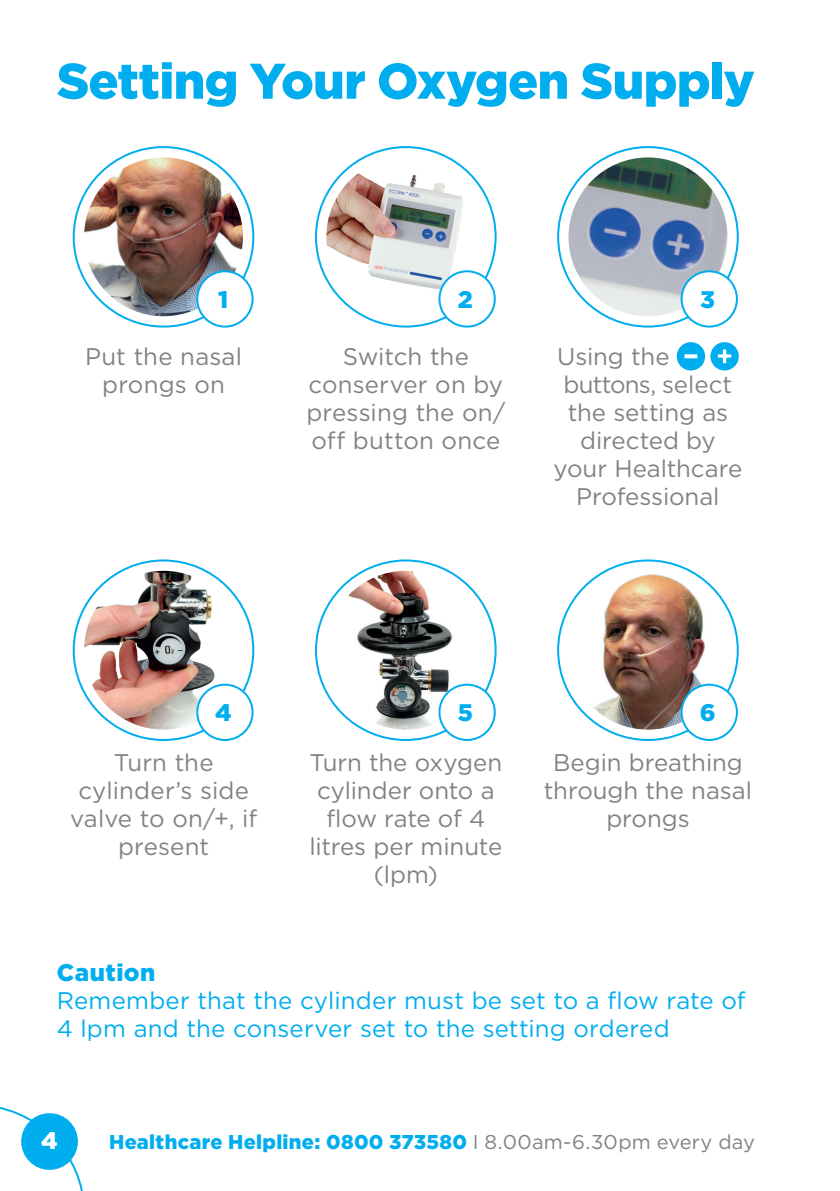
<style>
.page{position:relative;width:840px;height:1191px;background:#fff}
.page>*{position:absolute;margin:0;border:0;box-sizing:border-box;transform-origin:0 0}
.t1{font:900 50px "Gotham";letter-spacing:-.015em;color:#00aeef}
.t2{font:24px/28px "Gotham";color:#808285;text-align:center}
.t3{font:24px/28px "Gotham";letter-spacing:.005em;color:#00aeef}
.t4{font:24px "Gotham";letter-spacing:-.025em;color:#808285}
.t5{font:900 24px "Gotham";letter-spacing:.02em;color:#00aeef}
.t6{font:900 24px "Gotham";color:#fff}
.t7{font:900 20px "Gotham";letter-spacing:.015em;color:#00aeef}
.s1{font-weight:400;color:#808285}
</style>
<div class="page">
<img style="left:568px;top:571px;width:159px;height:158px;border-radius:79px">
<img style="left:326px;top:571px;width:159px;height:158px;border-radius:79px">
<img style="left:84px;top:571px;width:159px;height:158px;border-radius:79px">
<img style="left:568px;top:157px;width:159px;height:159px;border-radius:79px">
<img style="left:326px;top:157px;width:141px;height:159px">
<img style="left:84px;top:157px;width:159px;height:159px;border-radius:79px">
<div style="left:197px;top:271px;width:55px;height:55px;background:#fff;border-radius:50%"></div>
<div style="left:196px;top:270px;width:57px;height:57px;border:2px solid #00aeef;border-radius:50%"></div>
<div style="left:197px;top:684px;width:55px;height:56px;background:#fff;border-radius:50%"></div>
<div style="left:196px;top:683px;width:57px;height:58px;border:2px solid #00aeef;border-radius:50%"></div>
<div style="left:439px;top:684px;width:55px;height:56px;background:#fff;border-radius:50%"></div>
<div style="left:438px;top:683px;width:57px;height:58px;border:2px solid #00aeef;border-radius:50%"></div>
<div style="left:681px;top:684px;width:55px;height:56px;background:#fff;border-radius:50%"></div>
<div style="left:680px;top:683px;width:57px;height:58px;border:2px solid #00aeef;border-radius:50%"></div>
<div style="left:439px;top:271px;width:55px;height:55px;background:#fff;border-radius:50%"></div>
<div style="left:438px;top:270px;width:57px;height:57px;border:2px solid #00aeef;border-radius:50%"></div>
<div style="left:681px;top:271px;width:55px;height:55px;background:#fff;border-radius:50%"></div>
<div style="left:680px;top:270px;width:57px;height:57px;border:2px solid #00aeef;border-radius:50%"></div>
<div style="left:710px;top:342px;width:28px;height:28px;background:#00aeef;border-radius:50%"></div>
<div style="left:676px;top:342px;width:28px;height:28px;background:#00aeef;border-radius:50%"></div>
<svg style="left:717px;top:349px;width:15px;height:15px"></svg>
<svg style="left:684px;top:354px;width:13px;height:4px"></svg>
<svg style="left:0;top:1107px;width:83px;height:84px"></svg>
<div style="left:21px;top:1113px;width:57px;height:56px;background:#00aeef;border-radius:50%"></div>
<h1 class="t1" style="left:57px;top:52px;width:699px">Setting Your Oxygen Supply</h1>
<p class="t5" style="left:218px;top:285px;width:12px">1</p>
<p class="t2" style="left:85px;top:342px;width:158px">Put the nasal prongs on</p>
<p class="t5" style="left:457px;top:285px;width:16px">2</p>
<p class="t5" style="left:699px;top:285px;width:16px">3</p>
<p class="t2" style="left:306px;top:342px;width:200px">Switch the conserver on by pressing the on/ off button once</p>
<p class="t2" style="left:557px;top:342px;width:114px">Using the</p>
<p class="t4" style="left:563px;top:371px;width:170px">buttons, select</p>
<p class="t2" style="left:567px;top:398px;width:162px">the setting as</p>
<p class="t2" style="left:580px;top:426px;width:137px">directed by</p>
<p class="t2" style="left:553px;top:454px;width:190px">your Healthcare</p>
<p class="t2" style="left:576px;top:482px;width:145px">Professional</p>
<p class="t5" style="left:215px;top:698px;width:18px">4</p>
<p class="t5" style="left:457px;top:698px;width:17px">5</p>
<p class="t5" style="left:699px;top:698px;width:17px">6</p>
<p class="t2" style="left:70px;top:748px;width:189px">Turn the cylinder’s side valve to on/+, if present</p>
<p class="t2" style="left:309px;top:748px;width:194px">Turn the oxygen cylinder onto a flow rate of 4 litres per minute (lpm)</p>
<p class="t2" style="left:543px;top:748px;width:209px">Begin breathing through the nasal prongs</p>
<p class="t5" style="left:57px;top:958px;width:100px">Caution</p>
<p class="t3" style="left:57px;top:986px;width:690px">Remember that the cylinder must be set to a flow rate of<br>4 lpm and the conserver set to the setting ordered</p>
<p class="t6" style="left:41px;top:1126px;width:18px">4</p>
<p class="t7" style="left:109px;top:1130px;width:647px">Healthcare Helpline: 0800 373580 <span class="s1">I</span> <span class="s1">8.00am-6.30pm every day</span></p>
</div>
